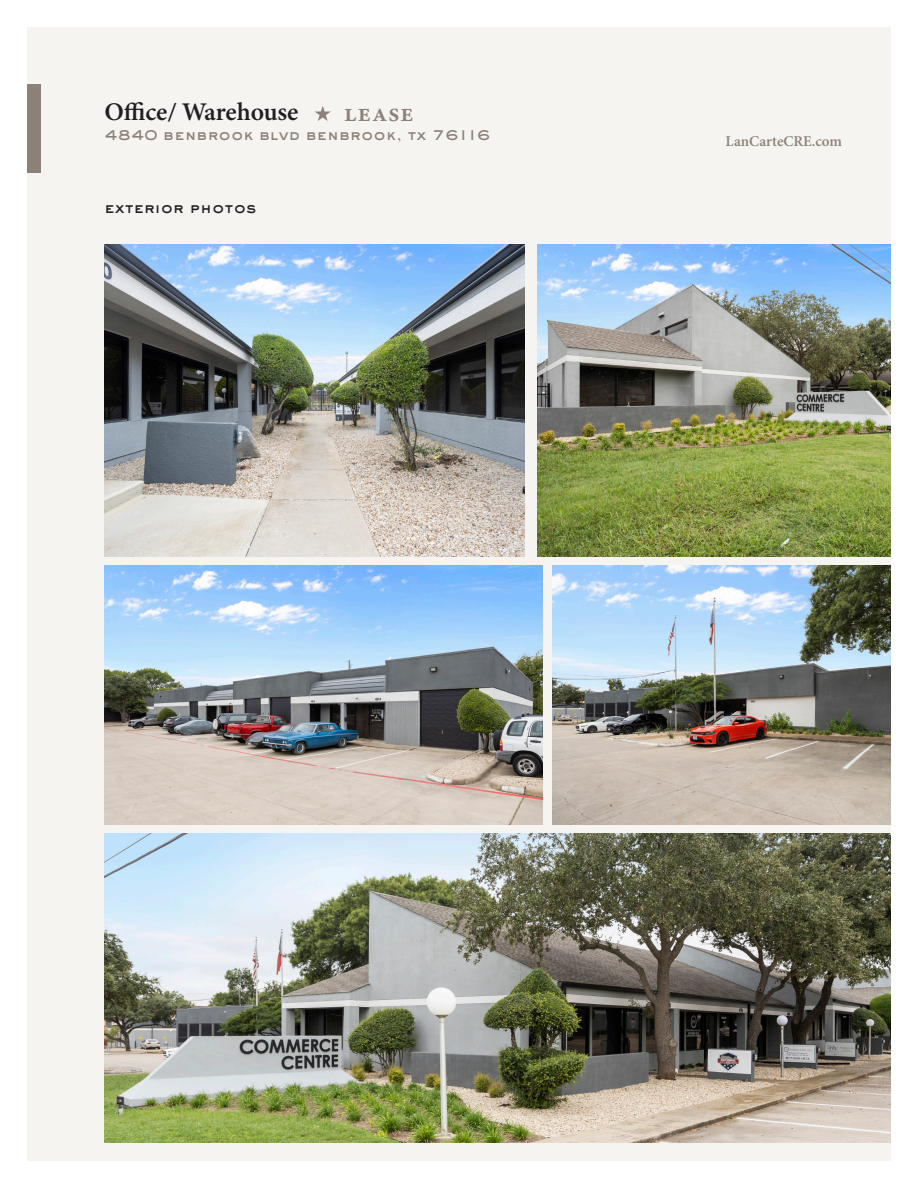
<style>
.page{position:relative;width:918px;height:1188px;background:#f5f4f1}
.page>*{position:absolute;margin:0;border:0;box-sizing:border-box;transform-origin:0 0}
.t1{font:25.5px "Minion Variable Concept";letter-spacing:-.005em;color:#231f20}
.t2{font:25.5px "Minion Variable Concept";letter-spacing:.07em;color:#8c8179}
.t3{font:15px "Sackers Gothic Heavy AT";color:#8c8179}
.t4{font:600 15px "Minion Pro";color:#8c8179}
.t5{font:15px "Sackers Gothic Heavy AT";color:#231f20}
</style>
<div class="page">
<div style="left:0;top:0;width:27px;height:1188px;background:#fff"></div>
<div style="left:0;top:0;width:918px;height:27px;background:#fff"></div>
<div style="left:0;top:1161px;width:918px;height:27px;background:#fff"></div>
<div style="left:891px;top:0;width:27px;height:1188px;background:#fff"></div>
<div style="left:27px;top:84px;width:14px;height:89px;background:#8c8179"></div>
<svg style="left:315px;top:106px;width:16px;height:15px"></svg>
<img style="left:104px;top:245px;width:421px;height:311px">
<img style="left:537px;top:245px;width:354px;height:311px">
<img style="left:104px;top:565px;width:439px;height:259px">
<img style="left:104px;top:833px;width:787px;height:310px">
<img style="left:553px;top:565px;width:338px;height:259px">
<p class="t1" style="left:104px;top:94px;width:196px">Office/ Warehouse</p>
<p class="t2" style="left:344px;top:95px;width:71px">lease</p>
<p class="t3" style="left:104px;top:125px;width:388px">4840 benbrook blvd benbrook, tx 76116</p>
<p class="t4" style="left:726px;top:130px;width:118px">LanCarteCRE.com</p>
<p class="t5" style="left:104px;top:198px;width:154px">exterior photos</p>
</div>
